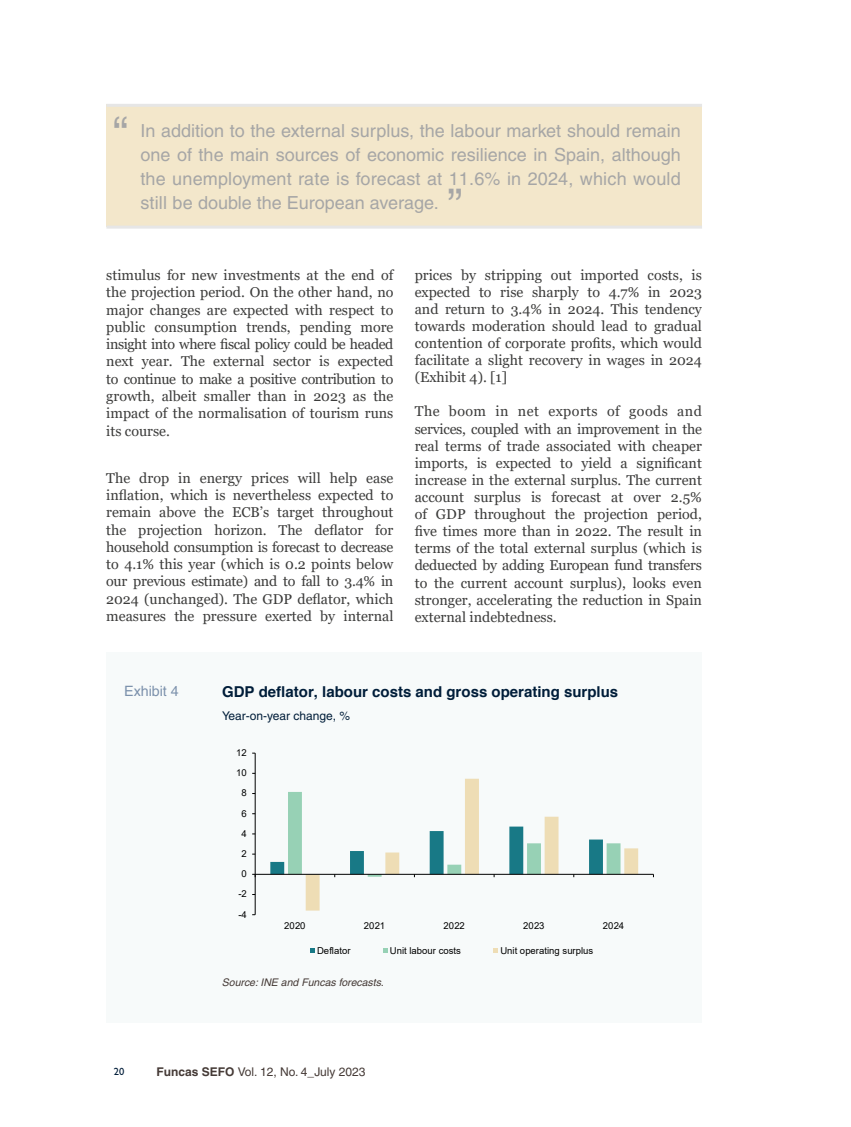
<style>
.page{position:relative;width:851px;height:1127px;background:#fff}
.page>*{position:absolute;margin:0;border:0;box-sizing:border-box;transform-origin:0 0}
.t1{font:45px "Helvetica";color:#a6a6a6}
.t2{font:18px/24px "Helvetica";color:#a6a6a6;text-align:justify}
.t3{font:700 15px "Helvetica";color:#001d39}
.t4{font:14.25px/17.1px "Georgia";color:#3c3c3b;text-align:justify}
.t5{font:14.25px "Helvetica";color:#7c91ac}
.t6{font:12px "Helvetica";color:#453a36}
.t7{font:12px "Helvetica";color:#001d39}
.t8{font:italic 10.5px "Helvetica";color:#453a36}
.t9{font:500 10.5px "Gill Sans MT Std";color:#001d39}
.t10{font:9.45px "Arial";color:#000}
.s1{font-family:"Helvetica CE";font-weight:700}
</style>
<div class="page">
<div style="left:106px;top:652px;width:596px;height:371px;background:#f7fafa"></div>
<svg style="left:305px;top:779px;width:333px;height:131px"></svg>
<hr style="left:255px;top:753px;width:1px;height:162px;background:#000">
<hr style="left:255px;top:874px;width:398px;height:1px;background:#000">
<svg style="left:270px;top:792px;width:350px;height:85px"></svg>
<svg style="left:310px;top:948px;width:5px;height:5px"></svg>
<svg style="left:383px;top:948px;width:5px;height:5px"></svg>
<svg style="left:493px;top:948px;width:5px;height:5px"></svg>
<div style="left:106px;top:104px;width:596px;height:122px;background:#f3e7cb"></div>
<hr style="left:106px;top:104px;width:596px;height:3px;background:#e6e6e6">
<hr style="left:106px;top:226px;width:596px;height:3px;background:#e6e6e6">
<h1 class="t1" style="left:113px;top:107px;width:16px">“</h1>
<p class="t2" style="left:140px;top:118px;width:542px">In addition to the external surplus, the labour market should remain one of the main sources of economic resilience in Spain, although the unemployment rate is forecast at 11.6% in 2024, which would still be double the European average.</p>
<h1 class="t1" style="left:447px;top:179px;width:16px">”</h1>
<p class="t4" style="left:106px;top:267px;width:289px">stimulus for new investments at the end of the projection period. On the other hand, no major changes are expected with respect to public consumption trends, pending more insight into where fiscal policy could be headed next year. The external sector is expected to continue to make a positive contribution to growth, albeit smaller than in 2023 as the impact of the normalisation of tourism runs its course.</p>
<p class="t4" style="left:106px;top:469px;width:289px">The drop in energy prices will help ease inflation, which is nevertheless expected to remain above the ECB’s target throughout the projection horizon. The deflator for household consumption is forecast to decrease to 4.1% this year (which is 0.2 points below our previous estimate) and to fall to 3.4% in 2024 (unchanged). The GDP deflator, which measures the pressure exerted by internal</p>
<p class="t4" style="left:414px;top:267px;width:289px">prices by stripping out imported costs, is expected to rise sharply to 4.7% in 2023 and return to 3.4% in 2024. This tendency towards moderation should lead to gradual contention of corporate profits, which would facilitate a slight recovery in wages in 2024 (Exhibit 4). [1]</p>
<p class="t4" style="left:414px;top:403px;width:289px">The boom in net exports of goods and services, coupled with an improvement in the real terms of trade associated with cheaper imports, is expected to yield a significant increase in the external surplus. The current account surplus is forecast at over 2.5% of GDP throughout the projection period, five times more than in 2022. The result in terms of the total external surplus (which is deduected by adding European fund transfers to the current account surplus), looks even stronger, accelerating the reduction in Spain external indebtedness.</p>
<p class="t5" style="left:124px;top:682px;width:56px">Exhibit 4</p>
<p class="t3" style="left:222px;top:682px;width:397px">GDP deflator, labour costs and gross operating surplus</p>
<p class="t7" style="left:222px;top:708px;width:129px">Year-on-year change, %</p>
<p class="t10" style="left:236px;top:746px;width:12px">12</p>
<p class="t10" style="left:236px;top:766px;width:12px">10</p>
<p class="t10" style="left:241px;top:786px;width:7px">8</p>
<p class="t10" style="left:241px;top:807px;width:7px">6</p>
<p class="t10" style="left:241px;top:827px;width:7px">4</p>
<p class="t10" style="left:241px;top:847px;width:7px">2</p>
<p class="t10" style="left:241px;top:867px;width:7px">0</p>
<p class="t10" style="left:238px;top:887px;width:10px">-2</p>
<p class="t10" style="left:238px;top:908px;width:10px">-4</p>
<p class="t10" style="left:284px;top:919px;width:23px">2020</p>
<p class="t10" style="left:364px;top:919px;width:23px">2021</p>
<p class="t10" style="left:443px;top:919px;width:23px">2022</p>
<p class="t10" style="left:523px;top:919px;width:23px">2023</p>
<p class="t10" style="left:603px;top:919px;width:23px">2024</p>
<p class="t10" style="left:317px;top:944px;width:35px">Deflator</p>
<p class="t10" style="left:390px;top:944px;width:73px">Unit labour costs</p>
<p class="t10" style="left:500px;top:944px;width:94px">Unit operating surplus</p>
<p class="t8" style="left:222px;top:976px;width:163px">Source: INE and Funcas forecasts.</p>
<p class="t9" style="left:114px;top:1065px;width:12px">20</p>
<p class="t6" style="left:156px;top:1064px;width:210px"><span class="s1">Funcas SEFO</span> Vol. 12, No. 4_July 2023</p>
</div>
